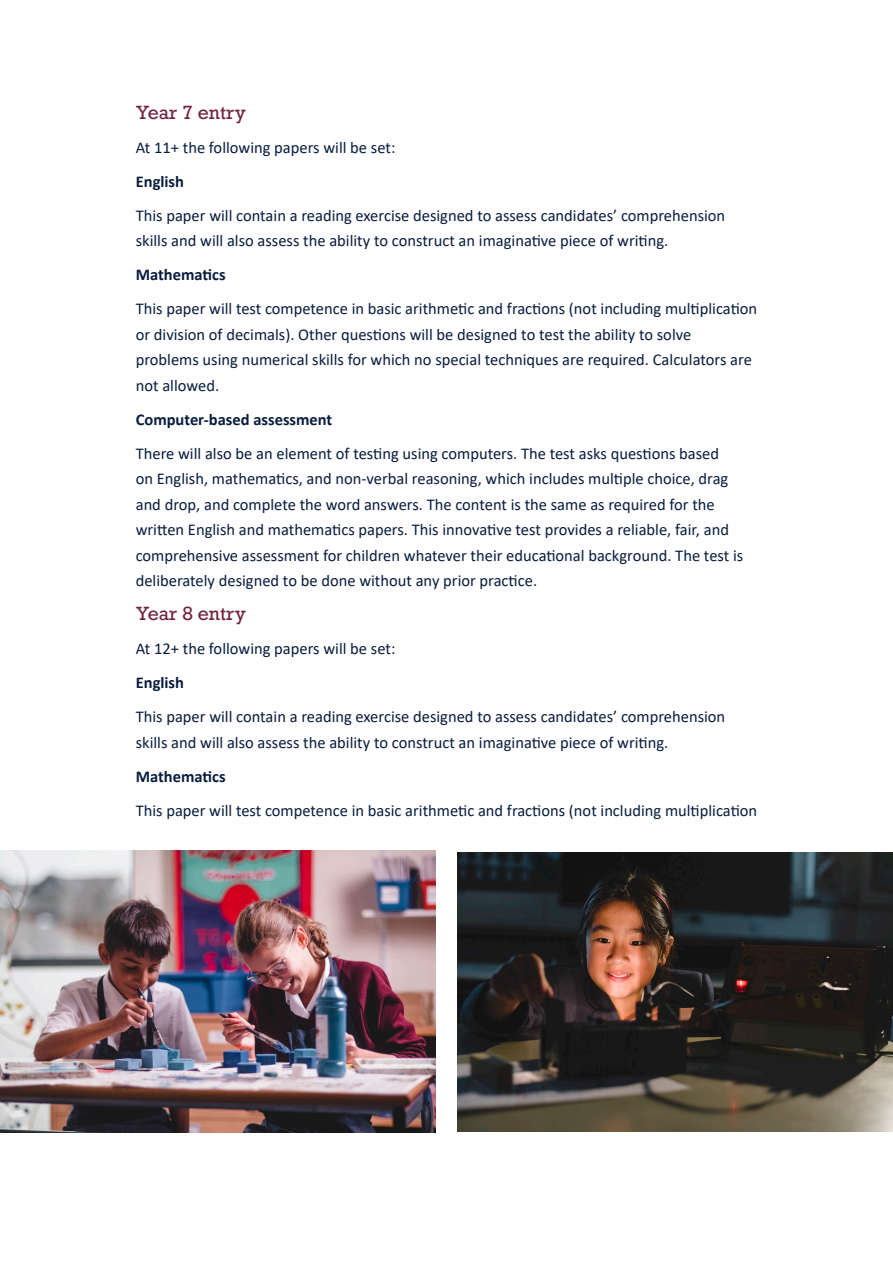
<style>
.page{position:relative;width:893px;height:1263px;background:#fff}
.page>*{position:absolute;margin:0;border:0;box-sizing:border-box;transform-origin:0 0}
.t1{font:18px "Rockwell";color:#72243d}
.t2{font:16.5px/25.5px "Calibri";color:#081d3e}
.t3{font:700 16.5px "Calibri";color:#081d3e}
</style>
<div class="page">
<img style="left:0;top:850px;width:436px;height:283px">
<img style="left:457px;top:853px;width:436px;height:279px">
<p class="t1" style="left:136px;top:101px;width:112px">Year 7 entry</p>
<p class="t2" style="left:136px;top:134px;width:261px">At 11+ the following papers will be set:</p>
<p class="t3" style="left:136px;top:170px;width:50px">English</p>
<p class="t2" style="left:136px;top:202px;width:591px">This paper will contain a reading exercise designed to assess candidates’ comprehension skills and will also assess the ability to construct an imaginative piece of writing.</p>
<p class="t3" style="left:136px;top:263px;width:91px">Mathematics</p>
<p class="t2" style="left:136px;top:296px;width:623px">This paper will test competence in basic arithmetic and fractions (not including multiplication or division of decimals). Other questions will be designed to test the ability to solve problems using numerical skills for which no special techniques are required. Calculators are not allowed.</p>
<p class="t3" style="left:136px;top:408px;width:198px">Computer-based assessment</p>
<p class="t2" style="left:136px;top:440px;width:609px">There will also be an element of testing using computers. The test asks questions based<br>on English, mathematics, and non-verbal reasoning, which includes multiple choice, drag and drop, and complete the word answers. The content is the same as required for the written English and mathematics papers. This innovative test provides a reliable, fair, and comprehensive assessment for children whatever their educational background. The test is deliberately designed to be done without any prior practice.</p>
<p class="t1" style="left:136px;top:603px;width:112px">Year 8 entry</p>
<p class="t2" style="left:136px;top:636px;width:261px">At 12+ the following papers will be set:</p>
<p class="t3" style="left:136px;top:671px;width:50px">English</p>
<p class="t2" style="left:136px;top:704px;width:591px">This paper will contain a reading exercise designed to assess candidates’ comprehension skills and will also assess the ability to construct an imaginative piece of writing.</p>
<p class="t3" style="left:136px;top:765px;width:91px">Mathematics</p>
<p class="t2" style="left:136px;top:797px;width:623px">This paper will test competence in basic arithmetic and fractions (not including multiplication</p>
</div>
